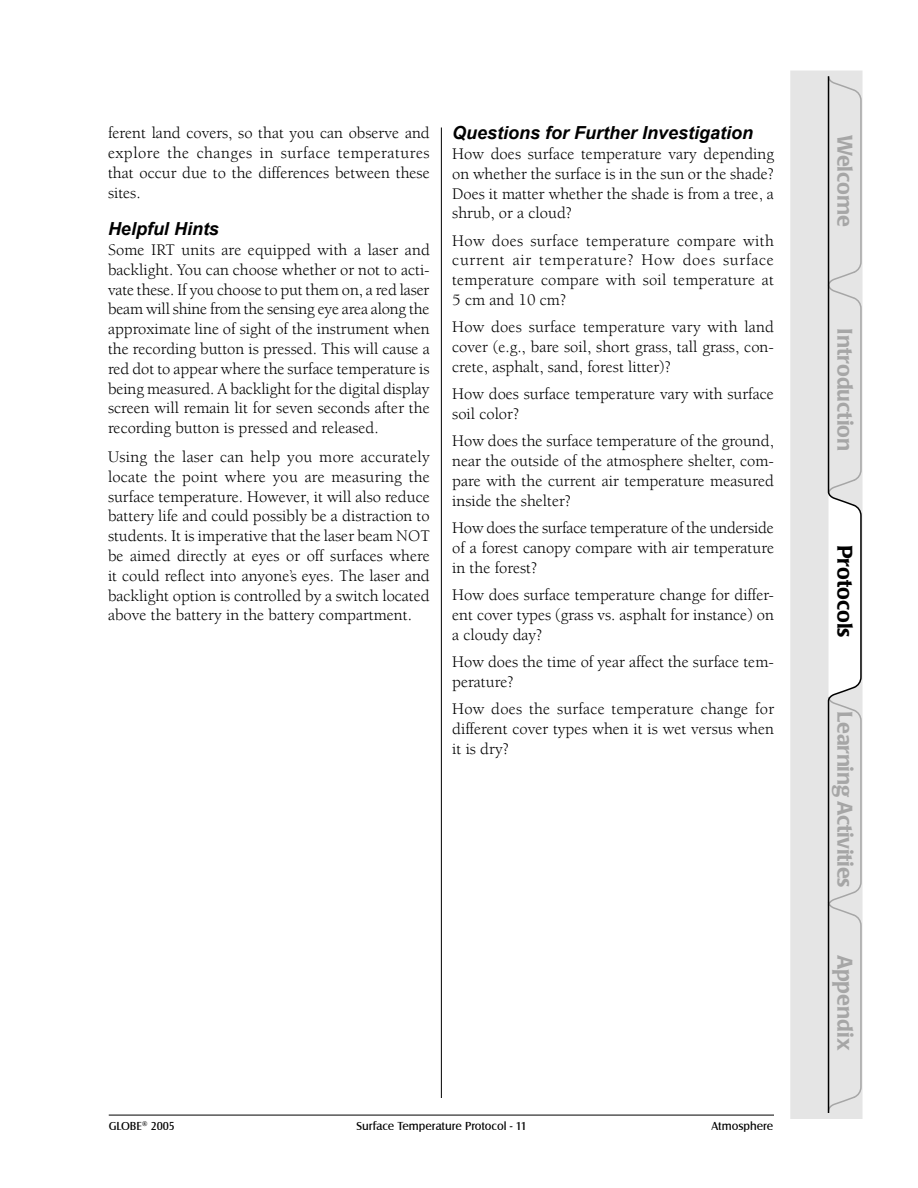
<style>
.page{position:relative;width:918px;height:1188px;background:#fff}
.page>*{position:absolute;margin:0;border:0;box-sizing:border-box;transform-origin:0 0}
.t1{font:500 21px "Poppl Laudatio";color:#a6a6a6}
.t2{font:500 21px "Poppl Laudatio";color:#000}
.HTML_H3{font:italic 700 18px "Arial";color:#000}
.HTML_Body_Text{font:16.5px/19.8px "Berkeley";color:#000;text-align:justify}
.t3{font:12px "Castle T";color:#000}
</style>
<div class="page">
<hr style="left:441px;top:128px;width:1px;height:970px;background:#000">
<hr style="left:109px;top:1115px;width:665px;height:1px;background:#000">
<div style="left:790px;top:71px;width:72px;height:1048px;background:#e5e5e5"></div>
<svg style="left:827px;top:75px;width:35px;height:1039px"></svg>
<p class="HTML_Body_Text" style="left:108px;top:124px;width:323px">ferent land covers, so that you can observe and explore the changes in surface temperatures that occur due to the differences between these sites.</p>
<p class="HTML_H3" style="left:108px;top:217px;width:113px">Helpful Hints</p>
<p class="HTML_Body_Text" style="left:108px;top:240px;width:323px">Some IRT units are equipped with a laser and backlight. You can choose whether or not to acti&shy;vate these. If you choose to put them on, a red laser beam will shine from the sensing eye area along the approximate line of sight of the instrument when the recording button is pressed. This will cause a red dot to appear where the surface temperature is being measured. A backlight for the digital display screen will remain lit for seven seconds after the recording button is pressed and released.</p>
<p class="HTML_Body_Text" style="left:108px;top:447px;width:323px">Using the laser can help you more accurately locate the point where you are measuring the surface temperature. However, it will also reduce battery life and could possibly be a distraction to students. It is imperative that the laser beam NOT be aimed directly at eyes or off surfaces where it could reflect into anyone’s eyes. The laser and backlight option is controlled by a switch located above the battery in the battery compartment.</p>
<p class="HTML_H3" style="left:452px;top:121px;width:303px">Questions for Further Investigation</p>
<p class="HTML_Body_Text" style="left:452px;top:144px;width:323px">How does surface temperature vary depending on whether the surface is in the sun or the shade?<br>Does it matter whether the shade is from a tree, a shrub, or a cloud?</p>
<p class="HTML_Body_Text" style="left:452px;top:231px;width:323px">How does surface temperature compare with current air temperature? How does surface temperature compare with soil temperature at 5 cm and 10 cm?</p>
<p class="HTML_Body_Text" style="left:452px;top:318px;width:323px">How does surface temperature vary with land cover (e.g., bare soil, short grass, tall grass, con&shy;crete, asphalt, sand, forest litter)?</p>
<p class="HTML_Body_Text" style="left:452px;top:384px;width:323px">How does surface temperature vary with surface soil color?</p>
<p class="HTML_Body_Text" style="left:452px;top:432px;width:323px">How does the surface temperature of the ground, near the outside of the atmosphere shelter, com&shy;pare with the current air temperature measured inside the shelter?</p>
<p class="HTML_Body_Text" style="left:452px;top:518px;width:323px">How does the surface temperature of the underside of a forest canopy compare with air temperature in the forest?</p>
<p class="HTML_Body_Text" style="left:452px;top:585px;width:323px">How does surface temperature change for differ&shy;ent cover types (grass vs. asphalt for instance) on a cloudy day?</p>
<p class="HTML_Body_Text" style="left:452px;top:652px;width:323px">How does the time of year affect the surface tem&shy;perature?</p>
<p class="HTML_Body_Text" style="left:452px;top:699px;width:323px">How does the surface temperature change for different cover types when it is wet versus when it is dry?</p>
<p class="t3" style="left:109px;top:1119px;width:68px">GLOBE<sup>®</sup> 2005</p>
<p class="t3" style="left:357px;top:1119px;width:172px">Surface Temperature Protocol - 11</p>
<p class="t3" style="left:711px;top:1119px;width:63px">Atmosphere</p>
<p class="t1" style="left:857px;top:135px;width:94px;rotate:90deg">Welcome</p>
<p class="t1" style="left:857px;top:328px;width:125px;rotate:90deg">Introduction</p>
<p class="t2" style="left:857px;top:545px;width:94px;rotate:90deg">Protocols</p>
<p class="t1" style="left:857px;top:711px;width:178px;rotate:90deg">Learning Activities</p>
<p class="t1" style="left:857px;top:955px;width:97px;rotate:90deg">Appendix</p>
</div>
